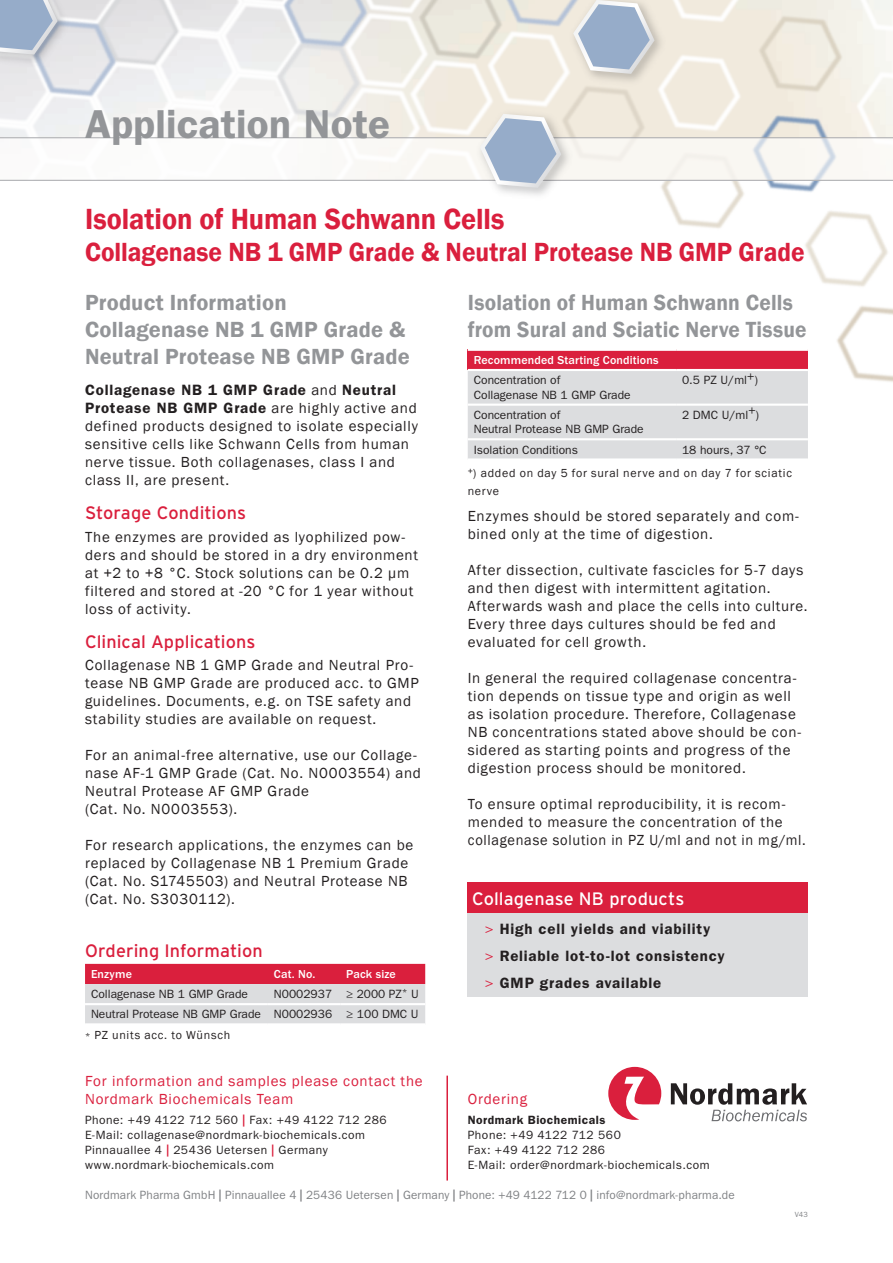
<style>
.page{position:relative;width:893px;height:1263px;background:#fff}
.page>*{position:absolute;margin:0;border:0;box-sizing:border-box;transform-origin:0 0}
.t1{font:40.5px "Franklin Gothic LT Pro Dm";letter-spacing:.005em;color:#939598}
.t2{font:600 30px "Franklin Gothic";letter-spacing:-.005em;color:#da1f3d;scale:.94 1}
.t3{font:600 27px "Franklin Gothic";color:#da1f3d;scale:.94 1}
.t4{font:600 22.5px/27px "Franklin Gothic";letter-spacing:.01em;color:#939598}
.t5{font:600 22.5px/27px "Franklin Gothic";letter-spacing:.01em;color:#939598;scale:.95 1}
.t6{font:18px "Interstate";letter-spacing:.005em;color:#da1f3d}
.t7{font:18px "Interstate";letter-spacing:.005em;color:#fff}
.t8{font:15px/18px "Franklin Gothic";letter-spacing:.05em;color:#231f20}
.t9{font:15px/27px "Franklin Gothic LT Pro Dm";letter-spacing:.055em;color:#231f20}
.t10{font:15px/18px "Franklin Gothic";letter-spacing:.05em;color:#da1f3d}
.t11{font:12px/15px "Franklin Gothic LT Pro";letter-spacing:.045em;color:#231f20}
.t12{font:12px/14.4px "Franklin Gothic LT Pro";color:#231f20}
.t13{font:12px "Franklin Gothic LT Pro";letter-spacing:.015em;color:#808285}
.t14{font:12px/18px "Franklin Gothic";letter-spacing:.06em;color:#231f20}
.t15{font:500 12px "Franklin Gothic LT Pro";letter-spacing:.01em;color:#fff}
.t16{font:12px "Franklin Gothic LT Pro Dm";letter-spacing:.045em;color:#231f20}
.t17{font:7.5px "Franklin Gothic LT Pro";color:#808285}
.s1{font-family:"Franklin Gothic"}
.s2{font-size:9px}
.s3{font-family:"Helvetica Neue LTW1 G";font-weight:700;color:#da1f3d}
.s4{font-family:"Franklin Gothic LT Pro";color:#da1f3d}
.s5{font-family:"Helvetica Neue LTW1 G";font-weight:700}
</style>
<div class="page">
<img style="left:555px;top:80px;width:49px;height:57px">
<img style="left:604px;top:2px;width:190px;height:135px">
<img style="left:803px;top:18px;width:90px;height:119px">
<img style="left:805px;top:245px;width:83px;height:8px">
<img style="left:808px;top:253px;width:85px;height:129px">
<img style="left:170px;top:0;width:122px;height:137px">
<img style="left:356px;top:101px;width:115px;height:36px">
<img style="left:365px;top:0;width:190px;height:112px">
<img style="left:608px;top:99px;width:91px;height:128px">
<img style="left:0;top:0;width:170px;height:137px">
<img style="left:447px;top:0;width:117px;height:80px">
<img style="left:699px;top:62px;width:190px;height:183px">
<img style="left:230px;top:0;width:190px;height:101px">
<img style="left:564px;top:0;width:106px;height:90px">
<svg style="left:573px;top:0;width:82px;height:74px;background:#bac4d1"></svg>
<img style="left:0;top:0;width:73px;height:70px">
<svg style="left:0;top:0;width:58px;height:55px;background:#a8b8cd"></svg>
<div style="left:0;top:138px;width:893px;height:42px;background:#faf9f6"></div>
<hr style="left:0;top:137px;width:893px;height:1px;background:#a8a9ad">
<hr style="left:0;top:180px;width:893px;height:1px;background:#a8a9ad">
<svg style="left:85px;top:964px;width:340px;height:59px;background:#db9aa6"></svg>
<hr style="left:85px;top:1003px;width:183px;height:2px;background:#fff">
<hr style="left:268px;top:1003px;width:72px;height:2px;background:#fff">
<hr style="left:340px;top:1003px;width:85px;height:2px;background:#fff">
<div style="left:468px;top:350px;width:340px;height:20px;background:#da1f3d"></div>
<div style="left:468px;top:371px;width:340px;height:87px;background:#dcdddf"></div>
<hr style="left:468px;top:404px;width:208px;height:2px;background:#fff">
<hr style="left:676px;top:404px;width:132px;height:2px;background:#fff">
<hr style="left:468px;top:438px;width:208px;height:2px;background:#fff">
<hr style="left:676px;top:438px;width:132px;height:2px;background:#fff">
<hr style="left:468px;top:349px;width:208px;height:2px;background:#fff">
<hr style="left:676px;top:349px;width:132px;height:2px;background:#fff">
<hr style="left:468px;top:369px;width:208px;height:2px;background:#fff">
<hr style="left:676px;top:369px;width:132px;height:2px;background:#fff">
<div style="left:468px;top:882px;width:340px;height:32px;background:#da1f3d"></div>
<div style="left:468px;top:914px;width:340px;height:83px;background:#dcdddf"></div>
<img style="left:471px;top:105px;width:106px;height:90px">
<svg style="left:480px;top:114px;width:81px;height:74px"></svg>
<svg style="left:608px;top:1067px;width:53px;height:53px"></svg>
<svg style="left:671px;top:1083px;width:136px;height:38px"></svg>
<hr style="left:446px;top:1075px;width:2px;height:105px;background:#da1f3d">
<h1 class="t1" style="left:85px;top:100px;width:306px">Application Note</h1>
<h2 class="t2" style="left:85px;top:200px;width:448px">Isolation of Human Schwann Cells</h2>
<h3 class="t3" style="left:85px;top:236px;width:767px">Collagenase NB 1 GMP Grade &amp; Neutral Protease NB GMP Grade</h3>
<h3 class="t4" style="left:85px;top:289px;width:326px">Product Information<br>Collagenase NB 1 GMP Grade &amp;<br>Neutral Protease NB GMP Grade</h3>
<p class="t9" style="left:85px;top:381px;width:333px;line-height:18px">Collagenase NB 1 GMP Grade <span class="s1">and</span> Neutral<br>Protease NB GMP Grade <span class="s1">are highly active and</span></p>
<p class="t8" style="left:85px;top:417px;width:334px">defined products designed to isolate especially sensitive cells like Schwann Cells from human nerve tissue. Both collagenases, class I and class II, are present.</p>
<p class="t6" style="left:85px;top:503px;width:163px">Storage Conditions</p>
<p class="t8" style="left:85px;top:528px;width:335px">The enzymes are provided as lyophilized pow&shy;ders and should be stored in a dry environment at +2 to +8 °C. Stock solutions can be 0.2 µm filtered and stored at -20 °C for 1 year without loss of activity.</p>
<p class="t6" style="left:85px;top:631px;width:172px">Clinical Applications</p>
<p class="t8" style="left:85px;top:656px;width:335px">Collagenase NB 1 GMP Grade and Neutral Pro&shy;tease NB GMP Grade are produced acc. to GMP guidelines. Documents, e.g. on TSE safety and stability studies are available on request.</p>
<p class="t8" style="left:85px;top:746px;width:337px">For an animal-free alternative, use our Collage&shy;nase AF-1 GMP Grade (Cat. No. N0003554) and Neutral Protease AF GMP Grade<br>(Cat. No. N0003553).</p>
<p class="t8" style="left:85px;top:836px;width:330px">For research applications, the enzymes can be replaced by Collagenase NB 1 Premium Grade (Cat. No. S1745503) and Neutral Protease NB (Cat. No. S3030112).</p>
<p class="t6" style="left:85px;top:940px;width:179px">Ordering Information</p>
<p class="t15" style="left:91px;top:967px;width:42px">Enzyme</p>
<p class="t15" style="left:274px;top:967px;width:43px">Cat. No.</p>
<p class="t15" style="left:346px;top:967px;width:51px">Pack size</p>
<p class="t12" style="left:91px;top:987px;width:158px">Collagenase NB 1 GMP Grade</p>
<p class="t12" style="left:91px;top:984px;width:329px;line-height:20.2px;text-align:right">N0002937 ≥ 2000 PZ<sup>*</sup> U<br>Neutral Protease NB GMP Grade N0002936 ≥ 100 DMC U</p>
<p class="t14" style="left:85px;top:1026px;width:147px"><span class="s2">*</span> PZ units acc. to Wünsch</p>
<p class="t10" style="left:85px;top:1072px;width:339px">For information and samples please contact the<br>Nordmark Biochemicals Team</p>
<p class="t11" style="left:85px;top:1113px;width:303px">Phone: +49 4122 712 560 <span class="s3">|</span> Fax: +49 4122 712 286<br>E-Mail: collagenase@nordmark-biochemicals.com Pinnauallee 4 <span class="s3">|</span> 25436 Uetersen <span class="s3">|</span> Germany www.nordmark-biochemicals.com</p>
<h3 class="t5" style="left:468px;top:289px;width:358px">Isolation of Human Schwann Cells from Sural and Sciatic Nerve Tissue</h3>
<p class="t15" style="left:474px;top:353px;width:186px">Recommended Starting Conditions</p>
<p class="t12" style="left:474px;top:373px;width:158px">Concentration of<br>Collagenase NB 1 GMP Grade</p>
<p class="t12" style="left:682px;top:373px;width:77px">0.5 PZ U/ml+)</p>
<p class="t12" style="left:474px;top:408px;width:171px">Concentration of<br>Neutral Protease NB GMP Grade</p>
<p class="t12" style="left:682px;top:408px;width:79px">2 DMC U/ml+)</p>
<p class="t12" style="left:474px;top:442px;width:106px">Isolation Conditions</p>
<p class="t12" style="left:682px;top:442px;width:86px">18 hours, 37 °C</p>
<p class="t14" style="left:468px;top:464px;width:326px"><sup>+</sup>) added on day 5 for sural nerve and on day 7 for sciatic nerve</p>
<p class="t8" style="left:468px;top:508px;width:333px">Enzymes should be stored separately and com&shy;bined only at the time of digestion.</p>
<p class="t8" style="left:468px;top:562px;width:341px">After dissection, cultivate fascicles for 5-7 days and then digest with intermittent agitation.<br>Afterwards wash and place the cells into culture.<br>Every three days cultures should be fed and evaluated for cell growth.</p>
<p class="t8" style="left:468px;top:670px;width:335px">In general the required collagenase concentra&shy;tion depends on tissue type and origin as well as isolation procedure. Therefore, Collagenase NB concentrations stated above should be con&shy;sidered as starting points and progress of the digestion process should be monitored.</p>
<p class="t8" style="left:468px;top:796px;width:340px">To ensure optimal reproducibility, it is recom&shy;mended to measure the concentration of the collagenase solution in PZ U/ml and not in mg/ml.</p>
<p class="t7" style="left:472px;top:889px;width:214px">Collagenase NB products</p>
<p class="t9" style="left:485px;top:915px;width:241px"><span class="s4">&gt;</span> High cell yields and viability<br><span class="s4">&gt;</span> Reliable lot-to-lot consistency <span class="s4">&gt;</span> GMP grades available</p>
<p class="t10" style="left:468px;top:1091px;width:61px">Ordering</p>
<p class="t16" style="left:468px;top:1113px;width:139px">Nordmark Biochemicals</p>
<p class="t11" style="left:468px;top:1128px;width:243px">Phone: +49 4122 712 560<br>Fax: +49 4122 712 286<br>E-Mail: order@nordmark-biochemicals.com</p>
<p class="t13" style="left:85px;top:1188px;width:651px">Nordmark Pharma GmbH <span class="s5">|</span> Pinnauallee 4 <span class="s5">|</span> 25436 Uetersen <span class="s5">|</span> Germany <span class="s5">|</span> Phone: +49 4122 712 0 <span class="s5">|</span> info@nordmark-pharma.de</p>
<p class="t17" style="left:795px;top:1210px;width:15px">V43</p>
</div>
